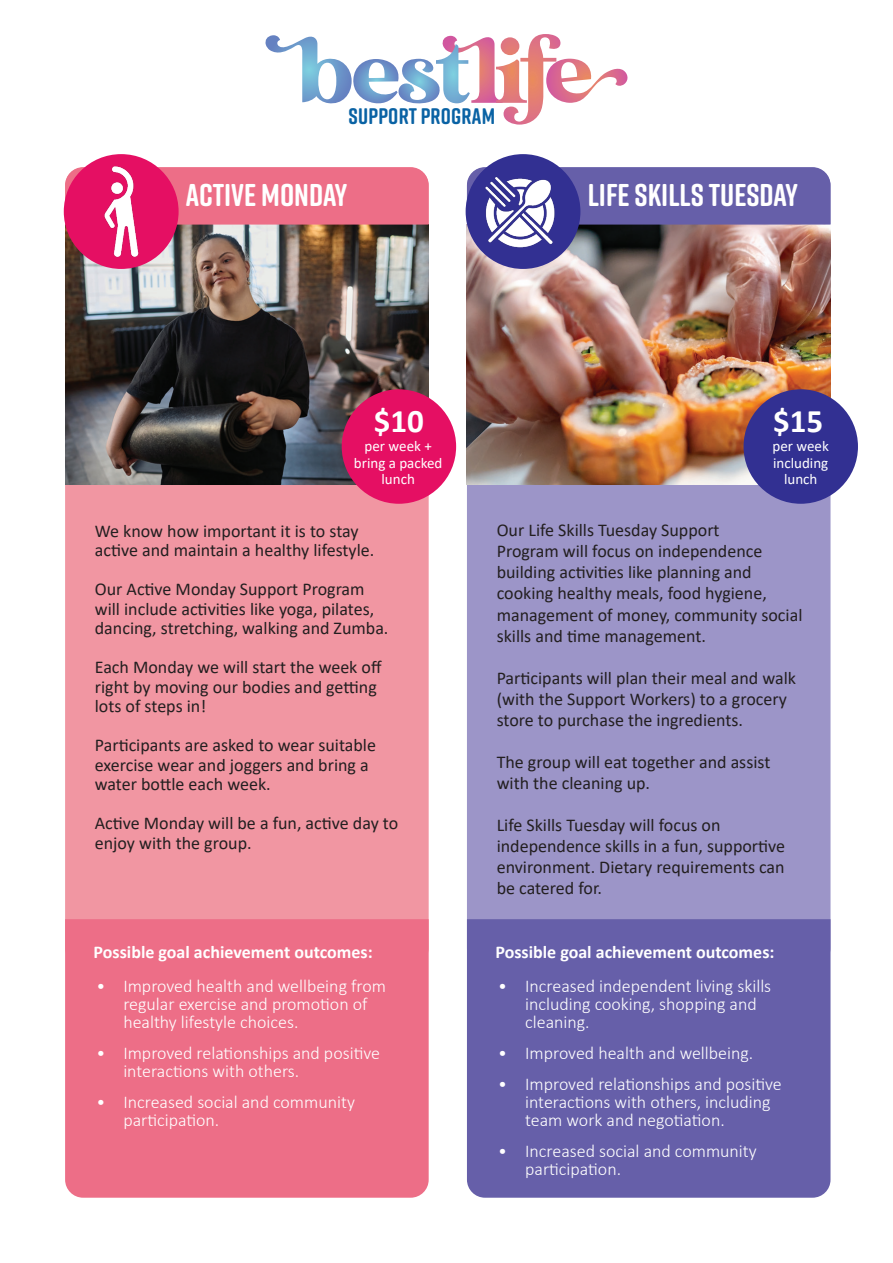
<style>
.page{position:relative;width:893px;height:1263px;background:#fff}
.page>*{position:absolute;margin:0;border:0;box-sizing:border-box;transform-origin:0 0}
.t1{font:700 33px "Calibri";color:#fff}
.t2{font:700 31.5px "Rift Soft";color:#fff}
.t3{font:700 22.5px "Rift Soft";letter-spacing:.01em;color:#0962a4}
.t4{font:18px/21px "Calibri";color:#231f20}
.t5{font:300 18px/18px "Calibri";color:#fff}
.t6{font:700 18px "Calibri";color:#fff}
.t7{font:15px/16.5px "Calibri";color:#fff;text-align:center}
</style>
<div class="page">
<svg style="left:265px;top:34px;width:363px;height:91px"></svg>
<div style="left:467px;top:168px;width:363px;height:798px;background:#9c95c8;border-radius:18px"></div>
<div style="left:65px;top:168px;width:364px;height:798px;background:#f196a2;border-radius:18px"></div>
<img style="left:467px;top:225px;width:363px;height:260px">
<img style="left:65px;top:225px;width:364px;height:260px">
<div style="left:467px;top:919px;width:363px;height:279px;background:#665fa9"></div>
<div style="left:65px;top:919px;width:364px;height:279px;background:#ed6e87"></div>
<div style="left:743px;top:389px;width:115px;height:115px;background:#323092;border-radius:50%"></div>
<div style="left:342px;top:389px;width:114px;height:115px;background:#e50f63;border-radius:50%"></div>
<div style="left:467px;top:167px;width:363px;height:58px;background:#665fa9"></div>
<div style="left:65px;top:167px;width:364px;height:58px;background:#ed6e87"></div>
<div style="left:466px;top:154px;width:114px;height:115px;background:#323092;border-radius:50%"></div>
<div style="left:64px;top:154px;width:115px;height:115px;background:#e50f63;border-radius:50%"></div>
<img style="left:477px;top:170px;width:84px;height:85px">
<img style="left:72px;top:163px;width:98px;height:98px">
<p class="t3" style="left:348px;top:100px;width:148px">SUPPORT PROGRAM</p>
<h2 class="t2" style="left:186px;top:172px;width:163px">ACTIVE MONDAY</h2>
<h2 class="t2" style="left:588px;top:172px;width:212px">LIFE SKILLS TUESDAY</h2>
<h1 class="t1" style="left:374px;top:398px;width:52px">$10</h1>
<p class="t7" style="left:354px;top:438px;width:90px">per week + bring a packed lunch</p>
<p class="t4" style="left:95px;top:520px;width:281px;line-height:19.5px">We know how important it is to stay active and maintain a healthy lifestyle.</p>
<p class="t4" style="left:95px;top:579px;width:295px;line-height:19.5px">Our Active Monday Support Program will include activities like yoga, pilates, dancing, stretching, walking and Zumba.</p>
<p class="t4" style="left:95px;top:657px;width:288px;line-height:19.5px">Each Monday we will start the week off right by moving our bodies and getting lots of steps in!</p>
<p class="t4" style="left:95px;top:735px;width:283px;line-height:19.5px">Participants are asked to wear suitable exercise wear and joggers and bring a water bottle each week.</p>
<p class="t4" style="left:95px;top:813px;width:305px;line-height:19.5px">Active Monday will be a fun, active day to enjoy with the group.</p>
<p class="t6" style="left:94px;top:939px;width:281px">Possible goal achievement outcomes:</p>
<p class="t5" style="left:123px;top:977px;width:264px;text-indent:-27px">• Improved health and wellbeing from regular exercise and promotion of healthy lifestyle choices.</p>
<p class="t5" style="left:123px;top:1044px;width:258px;text-indent:-27px">• Improved relationships and positive interactions with others.</p>
<p class="t5" style="left:123px;top:1093px;width:233px;text-indent:-27px">• Increased social and community participation.</p>
<h1 class="t1" style="left:773px;top:398px;width:52px">$15</h1>
<p class="t7" style="left:773px;top:438px;width:58px">per week including lunch</p>
<p class="t4" style="left:497px;top:519px;width:307px">Our Life Skills Tuesday Support<br>Program will focus on independence building activities like planning and cooking healthy meals, food hygiene, management of money, community social skills and time management.</p>
<p class="t4" style="left:497px;top:666px;width:301px">Participants will plan their meal and walk (with the Support Workers) to a grocery store to purchase the ingredients.</p>
<p class="t4" style="left:497px;top:751px;width:275px">The group will eat together and assist with the cleaning up.</p>
<p class="t4" style="left:497px;top:814px;width:290px">Life Skills Tuesday will focus on independence skills in a fun, supportive environment. Dietary requirements can be catered for.</p>
<p class="t6" style="left:495px;top:939px;width:281px">Possible goal achievement outcomes:</p>
<p class="t5" style="left:525px;top:977px;width:248px;text-indent:-27px">• Increased independent living skills including cooking, shopping and cleaning.</p>
<p class="t5" style="left:498px;top:1044px;width:257px">• Improved health and wellbeing.</p>
<p class="t5" style="left:525px;top:1074px;width:258px;text-indent:-27px">• Improved relationships and positive interactions with others, including team work and negotiation.</p>
<p class="t5" style="left:525px;top:1141px;width:233px;text-indent:-27px">• Increased social and community participation.</p>
</div>
